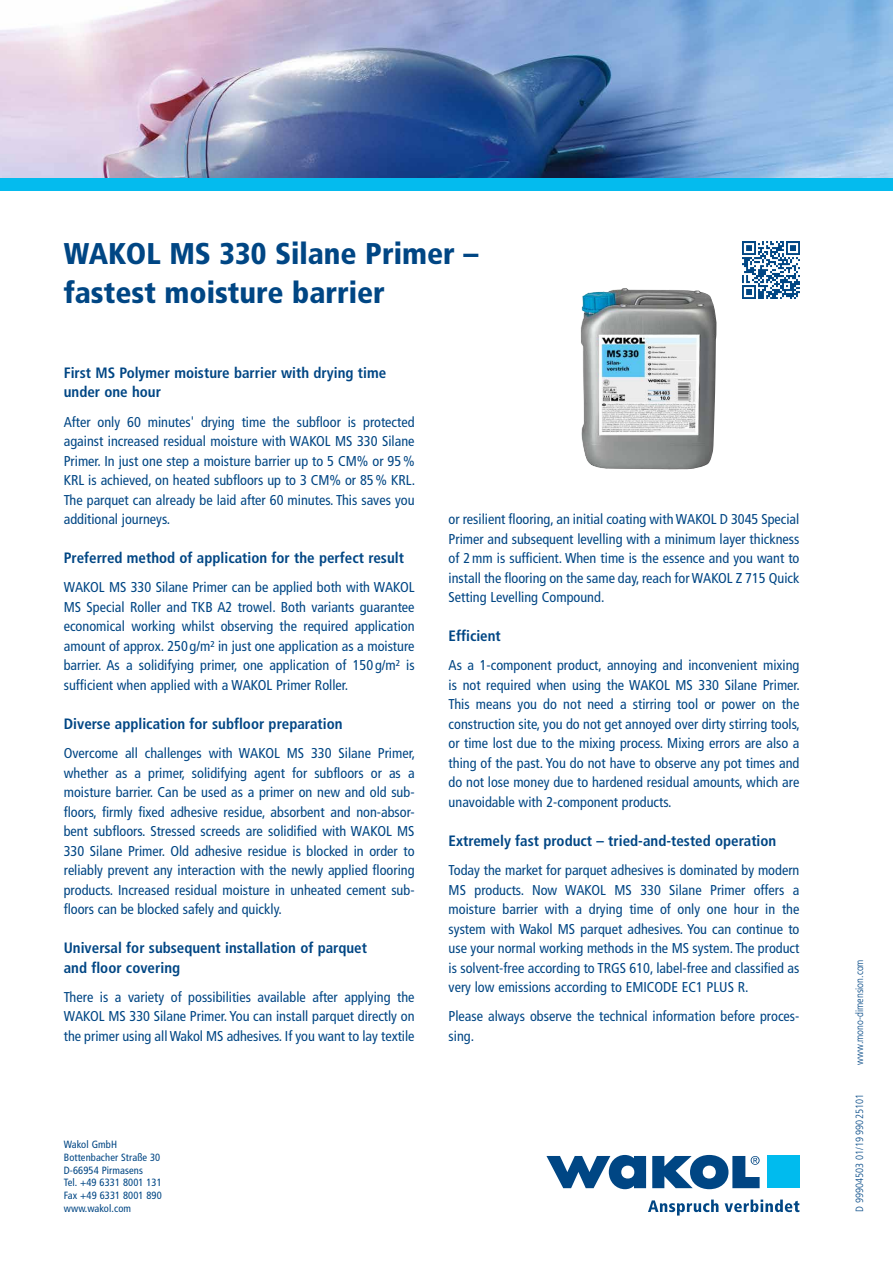
<style>
.page{position:relative;width:893px;height:1263px;background:#fff}
.page>*{position:absolute;margin:0;border:0;box-sizing:border-box;transform-origin:0 0}
.t1{font:900 condensed 30px/39px "Frutiger";color:#004684}
.t2{font:700 condensed 15px/19.5px "Frutiger";color:#004684}
.t3{font:condensed 14.25px/19.5px "Frutiger";color:#004684;text-align:justify}
.t4{font:condensed 10.5px/12.8px "Frutiger";letter-spacing:.01em;color:#004684}
.t5{font:300 condensed 10.5px "Frutiger LT Pro";color:#004684}
</style>
<div class="page">
<img style="left:0;top:0;width:893px;height:179px">
<div style="left:0;top:179px;width:893px;height:12px;background:#04bbee"></div>
<svg style="left:648px;top:1199px;width:70px;height:16px"></svg>
<svg style="left:725px;top:1199px;width:74px;height:13px"></svg>
<svg style="left:546px;top:1155px;width:100px;height:34px"></svg>
<svg style="left:652px;top:1155px;width:108px;height:34px"></svg>
<div style="left:767px;top:1156px;width:32px;height:32px;background:#0be"></div>
<img style="left:742px;top:241px;width:57px;height:57px">
<img style="left:580px;top:288px;width:136px;height:181px">
<h1 class="t1" style="left:64px;top:234px;width:416px">WAKOL MS 330 Silane Primer – fastest moisture barrier</h1>
<p class="t2" style="left:64px;top:363px;width:324px">First MS Polymer moisture barrier with drying time under one hour</p>
<p class="t3" style="left:64px;top:412px;width:353px">After only 60 minutes' drying time the subfloor is protected against increased residual moisture with WAKOL MS 330 Silane Primer. In just one step a moisture barrier up to 5 CM% or 95% KRL is achieved, on heated subfloors up to 3 CM% or 85% KRL.<br>The parquet can already be laid after 60 minutes. This saves you additional journeys.</p>
<p class="t2" style="left:64px;top:548px;width:342px">Preferred method of application for the perfect result</p>
<p class="t3" style="left:64px;top:578px;width:352px">WAKOL MS 330 Silane Primer can be applied both with WAKOL MS Special Roller and TKB A2 trowel. Both variants guarantee economical working whilst observing the required application amount of approx. 250 g/m² in just one application as a moisture barrier. As a solidifying primer, one application of 150 g/m² is sufficient when applied with a WAKOL Primer Roller.</p>
<p class="t2" style="left:64px;top:714px;width:280px">Diverse application for subfloor preparation</p>
<p class="t3" style="left:64px;top:743px;width:353px">Overcome all challenges with WAKOL MS 330 Silane Primer, whether as a primer, solidifying agent for subfloors or as a moisture barrier. Can be used as a primer on new and old sub&shy;floors, firmly fixed adhesive residue, absorbent and non-absor&shy;bent subfloors. Stressed screeds are solidified with WAKOL MS 330 Silane Primer. Old adhesive residue is blocked in order to reliably prevent any interaction with the newly applied flooring products. Increased residual moisture in unheated cement sub&shy;floors can be blocked safely and quickly.</p>
<p class="t2" style="left:64px;top:938px;width:305px">Universal for subsequent installation of parquet and floor covering</p>
<p class="t3" style="left:64px;top:987px;width:352px">There is a variety of possibilities available after applying the WAKOL MS 330 Silane Primer. You can install parquet directly on the primer using all Wakol MS adhesives. If you want to lay textile</p>
<p class="t3" style="left:449px;top:509px;width:352px">or resilient flooring, an initial coating with WAKOL D 3045 Special Primer and subsequent levelling with a minimum layer thickness of 2mm is sufficient. When time is the essence and you want to install the flooring on the same day, reach for WAKOL Z 715 Quick Setting Levelling Compound.</p>
<p class="t2" style="left:449px;top:626px;width:54px">Efficient</p>
<p class="t3" style="left:449px;top:656px;width:353px">As a 1-component product, annoying and inconvenient mixing is not required when using the WAKOL MS 330 Silane Primer.<br>This means you do not need a stirring tool or power on the construction site, you do not get annoyed over dirty stirring tools, or time lost due to the mixing process. Mixing errors are also a thing of the past. You do not have to observe any pot times and do not lose money due to hardened residual amounts, which are unavoidable with 2-component products.</p>
<p class="t2" style="left:449px;top:831px;width:329px">Extremely fast product – tried-and-tested operation</p>
<p class="t3" style="left:449px;top:860px;width:352px">Today the market for parquet adhesives is dominated by modern MS products. Now WAKOL MS 330 Silane Primer offers a moisture barrier with a drying time of only one hour in the system with Wakol MS parquet adhesives. You can continue to use your normal working methods in the MS system. The product is solvent-free according to TRGS 610, label-free and classified as very low emissions according to EMICODE EC1 PLUS R.</p>
<p class="t3" style="left:449px;top:1007px;width:352px">Please always observe the technical information before proces&shy;sing.</p>
<p class="t4" style="left:64px;top:1138px;width:100px">Wakol GmbH<br>Bottenbacher Straße 30<br>D-66954 Pirmasens<br>Tel. +49 6331 8001 131<br>Fax +49 6331 8001 890 www.wakol.com</p>
<p class="t5" style="left:854px;top:1065px;width:107px;rotate:-90deg">www.mono-dimension.com</p>
<p class="t5" style="left:854px;top:1212px;width:119px;rotate:-90deg">D 99904503 01/19 99025101</p>
</div>
